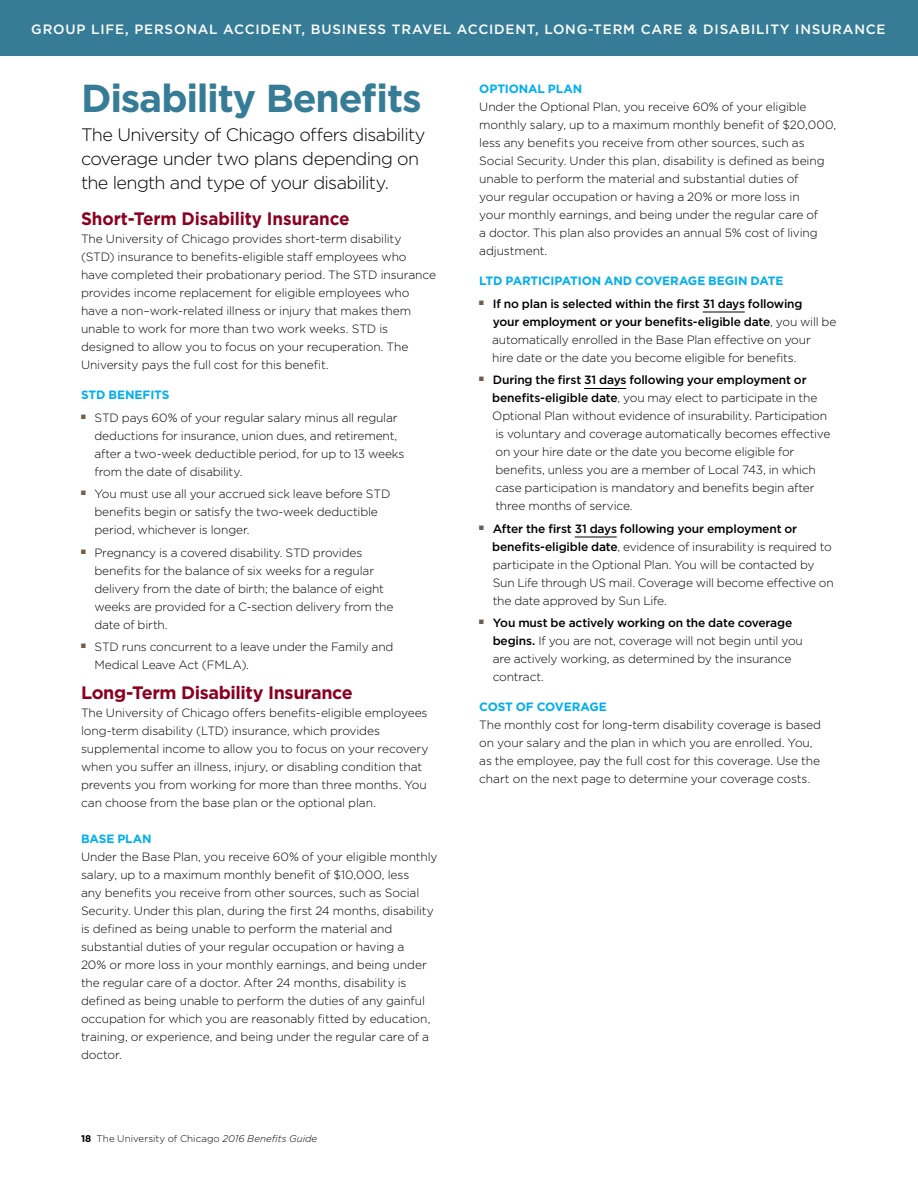
<style>
.page{position:relative;width:918px;height:1188px;background:#fff}
.page>*{position:absolute;margin:0;border:0;box-sizing:border-box;transform-origin:0 0}
.t1{font:700 39px "Gotham";letter-spacing:-.03em;color:#367c96}
.t2{font:300 18px/24px "Gotham";letter-spacing:-.035em;color:#000}
.t3{font:700 18px "Gotham";letter-spacing:-.015em;color:#8b0021;scale:.95 1}
.t4{font:700 18px "Gotham";letter-spacing:-.015em;color:#8b0021}
.t5{font:500 13.5px "Gotham";letter-spacing:.06em;color:#fff}
.t6{font:300 12px/18px "Gotham";letter-spacing:-.01em;color:#000}
.t7{font:500 12px/22.5px "Gotham";letter-spacing:-.015em;color:#000}
.t8{font:700 12px "Gotham";letter-spacing:-.01em;color:#00aeef}
.t9{font:300 9.75px "Gotham";color:#000}
.s1{font-weight:700;color:#00aeef}
.s2{font-weight:700}
.s3{font-style:italic}
.s4{font-weight:500}
</style>
<div class="page">
<hr style="left:703px;top:312px;width:42px;height:1px;background:#000">
<hr style="left:584px;top:388px;width:42px;height:1px;background:#000">
<hr style="left:575px;top:537px;width:42px;height:1px;background:#000">
<div style="left:0;top:0;width:918px;height:56px;background:#367c96"></div>
<p class="t5" style="left:31px;top:21px;width:856px">GROUP LIFE, PERSONAL ACCIDENT, BUSINESS TRAVEL ACCIDENT, LONG-TERM CARE &amp; DISABILITY INSURANCE</p>
<h1 class="t1" style="left:81px;top:73px;width:342px">Disability Benefits</h1>
<h2 class="t2" style="left:81px;top:122px;width:346px">The University of Chicago offers disability coverage under two plans depending on the length and type of your disability.</h2>
<h2 class="t3" style="left:81px;top:207px;width:284px">Short-Term Disability Insurance</h2>
<p class="t6" style="left:81px;top:229px;width:357px">The University of Chicago provides short-term disability (STD) insurance to benefits-eligible staff employees who have completed their probationary period. The STD insurance provides income replacement for eligible employees who have a non–work-related illness or injury that makes them unable to work for more than two work weeks. STD is designed to allow you to focus on your recuperation. The University pays the full cost for this benefit.</p>
<p class="t6" style="left:81px;top:383px;width:318px;line-height:22.5px"><span class="s1">STD BENEFITS<br></span><sup>N</sup> STD pays 60% of your regular salary minus all regular</p>
<p class="t6" style="left:94px;top:426px;width:311px">deductions for insurance, union dues, and retirement, after a two-week deductible period, for up to 13 weeks from the date of disability.</p>
<p class="t6" style="left:94px;top:484px;width:297px;text-indent:-14px"><sup>N</sup> You must use all your accrued sick leave before STD benefits begin or satisfy the two-week deductible period, whichever is longer.</p>
<p class="t6" style="left:94px;top:543px;width:300px;text-indent:-14px"><sup>N</sup> Pregnancy is a covered disability. STD provides benefits for the balance of six weeks for a regular delivery from the date of birth; the balance of eight weeks are provided for a C-section delivery from the date of birth.</p>
<p class="t6" style="left:94px;top:637px;width:301px;text-indent:-14px"><sup>N</sup> STD runs concurrent to a leave under the Family and<br>Medical Leave Act (FMLA).</p>
<h2 class="t4" style="left:81px;top:681px;width:273px">Long-Term Disability Insurance</h2>
<p class="t6" style="left:81px;top:703px;width:349px">The University of Chicago offers benefits-eligible employees long-term disability (LTD) insurance, which provides supplemental income to allow you to focus on your recovery when you suffer an illness, injury, or disabling condition that prevents you from working for more than three months. You can choose from the base plan or the optional plan.</p>
<p class="t8" style="left:81px;top:831px;width:72px">BASE PLAN</p>
<p class="t6" style="left:81px;top:847px;width:358px">Under the Base Plan, you receive 60% of your eligible monthly salary, up to a maximum monthly benefit of $10,000, less<br>any benefits you receive from other sources, such as Social Security. Under this plan, during the first 24 months, disability is defined as being unable to perform the material and substantial duties of your regular occupation or having a<br>20% or more loss in your monthly earnings, and being under the regular care of a doctor. After 24 months, disability is defined as being unable to perform the duties of any gainful occupation for which you are reasonably fitted by education, training, or experience, and being under the regular care of a doctor.</p>
<p class="t9" style="left:81px;top:1132px;width:238px"><span class="s2">18</span> The University of Chicago <span class="s3">2016 Benefits Guide</span></p>
<p class="t8" style="left:479px;top:81px;width:104px">OPTIONAL PLAN</p>
<p class="t6" style="left:479px;top:97px;width:359px">Under the Optional Plan, you receive 60% of your eligible monthly salary, up to a maximum monthly benefit of $20,000, less any benefits you receive from other sources, such as Social Security. Under this plan, disability is defined as being unable to perform the material and substantial duties of<br>your regular occupation or having a 20% or more loss in<br>your monthly earnings, and being under the regular care of<br>a doctor. This plan also provides an annual 5% cost of living adjustment.</p>
<p class="t7" style="left:479px;top:269px;width:325px"><span class="s1">LTD PARTICIPATION AND COVERAGE BEGIN DATE<br></span><sup>N</sup> If no plan is selected within the first 31 days following</p>
<p class="t6" style="left:492px;top:312px;width:346px"><span class="s4">your employment or your benefits-eligible date</span>, you will be automatically enrolled in the Base Plan effective on your<br>hire date or the date you become eligible for benefits.</p>
<p class="t6" style="left:492px;top:370px;width:340px;text-indent:-13px"><sup>N</sup> <span class="s4">During the first 31 days following your employment or benefits-eligible date</span>, you may elect to participate in the Optional Plan without evidence of insurability. Participation is voluntary and coverage automatically becomes effective on your hire date or the date you become eligible for benefits, unless you are a member of Local 743, in which case participation is mandatory and benefits begin after three months of service.</p>
<p class="t6" style="left:492px;top:519px;width:343px;text-indent:-13px"><sup>N</sup> <span class="s4">After the first 31 days following your employment or benefits-eligible date</span>, evidence of insurability is required to participate in the Optional Plan. You will be contacted by Sun Life through US mail. Coverage will become effective on the date approved by Sun Life.</p>
<p class="t6" style="left:493px;top:613px;width:312px;text-indent:-14px"><sup>N</sup> <span class="s4">You must be actively working on the date coverage begins.</span> If you are not, coverage will not begin until you are actively working, as determined by the insurance contract.</p>
<p class="t8" style="left:479px;top:699px;width:129px">COST OF COVERAGE</p>
<p class="t6" style="left:479px;top:715px;width:343px">The monthly cost for long-term disability coverage is based on your salary and the plan in which you are enrolled. You, as the employee, pay the full cost for this coverage. Use the chart on the next page to determine your coverage costs.</p>
</div>
